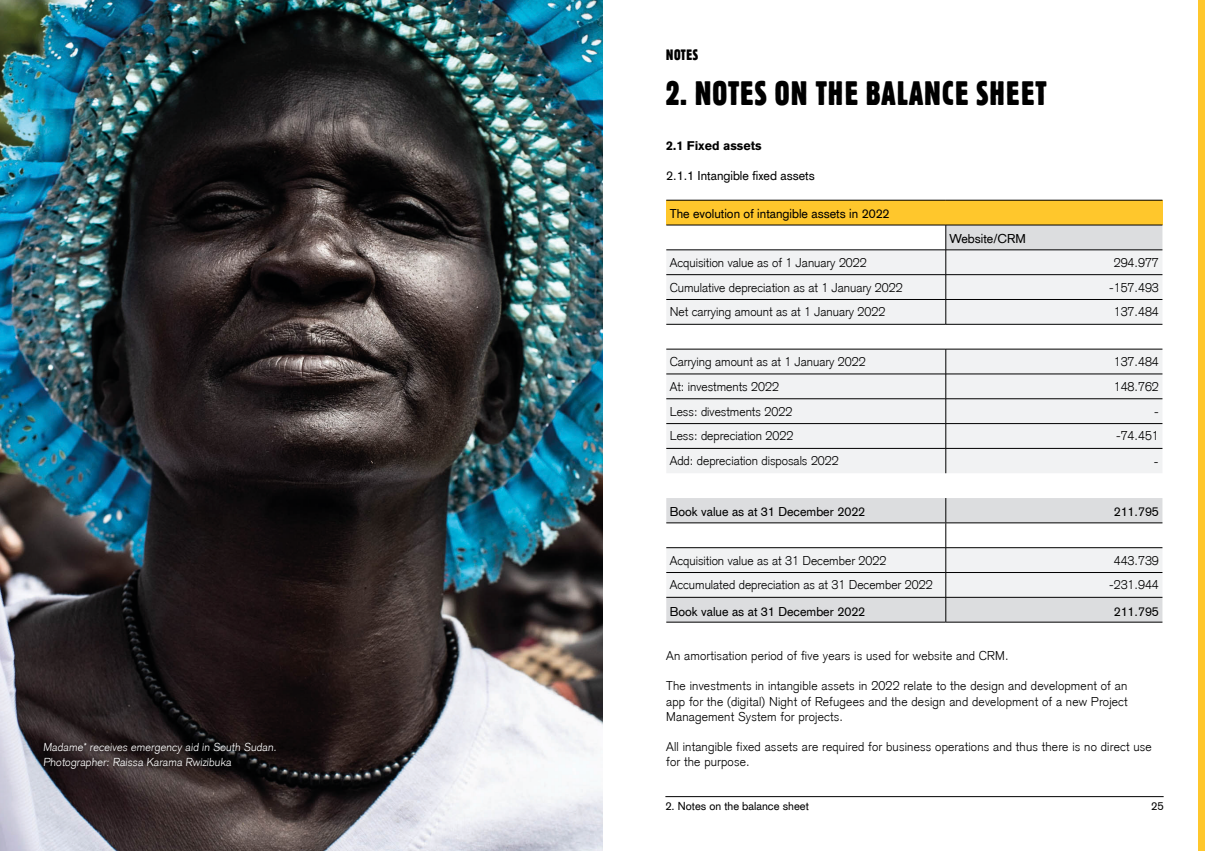
<style>
.page{position:relative;width:1205px;height:851px;background:#fff}
.page>*{position:absolute;margin:0;border:0;box-sizing:border-box;transform-origin:0 0}
.t1{font:33.75px "Block BE Extra Cn";letter-spacing:.04em;color:#000}
.t2{font:15px "Block BE Extra Cn";letter-spacing:.04em;color:#000}
.t3{font:15px "Minion Pro";color:#000}
.t4{font:300 12.5px/15px "Akzidenz Grotesk";color:#000;text-align:justify}
.t5{font:12.5px "Akzidenz Grotesk CE";color:#000}
.t6{font:700 12.5px "Akzidenz Grotesk BE";color:#000}
.t7{font:300 11.25px/15px "Akzidenz Grotesk";color:#fff}
.t8{font:11.25px "Akzidenz Grotesk CE";color:#000}
</style>
<div class="page">
<hr style="left:665px;top:796px;width:498px;height:1px;background:#000">
<div style="left:1198px;top:0;width:7px;height:850px;background:#ffc72c"></div>
<div style="left:666px;top:200px;width:496px;height:25px;background:#ffc72c"></div>
<svg style="left:666px;top:226px;width:496px;height:395px;fill:#dcdddf"></svg>
<svg style="left:666px;top:250px;width:496px;height:347px;fill:#f1f2f3"></svg>
<hr style="left:666px;top:200px;width:280px;height:1px;background:#000">
<hr style="left:946px;top:200px;width:216px;height:1px;background:#000">
<hr style="left:666px;top:225px;width:280px;height:1px;background:#000">
<hr style="left:946px;top:225px;width:216px;height:1px;background:#000">
<hr style="left:666px;top:249px;width:280px;height:1px;background:#000">
<hr style="left:946px;top:249px;width:216px;height:1px;background:#000">
<hr style="left:666px;top:274px;width:280px;height:1px;background:#000">
<hr style="left:946px;top:274px;width:216px;height:1px;background:#000">
<hr style="left:666px;top:299px;width:280px;height:1px;background:#000">
<hr style="left:946px;top:299px;width:216px;height:1px;background:#000">
<svg style="left:945px;top:225px;width:1px;height:99px"></svg>
<hr style="left:666px;top:324px;width:280px;height:1px;background:#000">
<hr style="left:946px;top:324px;width:216px;height:1px;background:#000">
<hr style="left:666px;top:349px;width:280px;height:1px;background:#000">
<hr style="left:946px;top:349px;width:216px;height:1px;background:#000">
<hr style="left:666px;top:373px;width:280px;height:1px;background:#000">
<hr style="left:946px;top:373px;width:216px;height:1px;background:#000">
<hr style="left:666px;top:398px;width:280px;height:1px;background:#000">
<hr style="left:946px;top:398px;width:216px;height:1px;background:#000">
<hr style="left:666px;top:423px;width:280px;height:1px;background:#000">
<hr style="left:946px;top:423px;width:216px;height:1px;background:#000">
<hr style="left:666px;top:448px;width:280px;height:1px;background:#000">
<hr style="left:946px;top:448px;width:216px;height:1px;background:#000">
<svg style="left:945px;top:349px;width:1px;height:124px"></svg>
<hr style="left:666px;top:547px;width:280px;height:1px;background:#000">
<hr style="left:946px;top:547px;width:216px;height:1px;background:#000">
<hr style="left:666px;top:572px;width:280px;height:1px;background:#000">
<hr style="left:946px;top:572px;width:216px;height:1px;background:#000">
<hr style="left:666px;top:597px;width:280px;height:1px;background:#000">
<hr style="left:946px;top:597px;width:216px;height:1px;background:#000">
<svg style="left:945px;top:498px;width:1px;height:123px"></svg>
<hr style="left:666px;top:621px;width:280px;height:1px;background:#000">
<hr style="left:946px;top:621px;width:216px;height:1px;background:#000">
<hr style="left:666px;top:522px;width:280px;height:1px;background:#000">
<hr style="left:946px;top:522px;width:216px;height:1px;background:#000">
<img style="left:0;top:0;width:603px;height:850px">
<svg style="left:37px;top:736px;width:244px;height:38px;background:#241d1e"></svg>
<p class="t7" style="left:43px;top:739px;width:237px">Madame* receives emergency aid in South Sudan.<br>Photographer: Raissa Karama Rwizibuka</p>
<p class="t2" style="left:666px;top:46px;width:33px">NOTES</p>
<h1 class="t1" style="left:666px;top:74px;width:382px">2. NOTES ON THE BALANCE SHEET</h1>
<p class="t6" style="left:666px;top:138px;width:97px">2.1 Fixed assets</p>
<p class="t5" style="left:666px;top:167px;width:150px">2.1.1 Intangible fixed assets</p>
<p class="t5" style="left:670px;top:206px;width:221px">The evolution of intangible assets in 2022</p>
<p class="t5" style="left:949px;top:231px;width:78px">Website/CRM</p>
<p class="t4" style="left:670px;top:255px;width:199px">Acquisition value as of 1 January 2022</p>
<p class="t4" style="left:1113px;top:255px;width:47px">294.977</p>
<p class="t4" style="left:670px;top:280px;width:234px">Cumulative depreciation as at 1 January 2022</p>
<p class="t4" style="left:1109px;top:280px;width:51px">-157.493</p>
<p class="t4" style="left:670px;top:304px;width:217px">Net carrying amount as at 1 January 2022</p>
<p class="t4" style="left:1113px;top:304px;width:47px">137.484</p>
<p class="t4" style="left:670px;top:354px;width:197px">Carrying amount as at 1 January 2022</p>
<p class="t4" style="left:1113px;top:354px;width:47px">137.484</p>
<p class="t4" style="left:670px;top:379px;width:111px">At: investments 2022</p>
<p class="t4" style="left:1113px;top:379px;width:47px">148.762</p>
<p class="t4" style="left:670px;top:404px;width:124px">Less: divestments 2022</p>
<p class="t4" style="left:1154px;top:404px;width:6px">-</p>
<p class="t4" style="left:670px;top:428px;width:125px">Less: depreciation 2022</p>
<p class="t4" style="left:1116px;top:428px;width:44px">-74.451</p>
<p class="t4" style="left:670px;top:453px;width:171px">Add: depreciation disposals 2022</p>
<p class="t3" style="left:1153px;top:451px;width:7px">-</p>
<p class="t5" style="left:670px;top:503px;width:197px">Book value as at 31 December 2022</p>
<p class="t5" style="left:1113px;top:503px;width:47px">211.795</p>
<p class="t4" style="left:670px;top:552px;width:218px">Acquisition value as at 31 December 2022</p>
<p class="t4" style="left:1113px;top:552px;width:47px">443.739</p>
<p class="t4" style="left:670px;top:577px;width:264px">Accumulated depreciation as at 31 December 2022</p>
<p class="t4" style="left:1109px;top:577px;width:51px">-231.944</p>
<p class="t5" style="left:670px;top:603px;width:197px">Book value as at 31 December 2022</p>
<p class="t5" style="left:1113px;top:603px;width:47px">211.795</p>
<p class="t4" style="left:666px;top:648px;width:344px">An amortisation period of five years is used for website and CRM.</p>
<p class="t4" style="left:666px;top:678px;width:463px">The investments in intangible assets in 2022 relate to the design and development of an app for the (digital) Night of Refugees and the design and development of a new Project Management System for projects.</p>
<p class="t4" style="left:666px;top:738px;width:487px">All intangible fixed assets are required for business operations and thus there is no direct use for the purpose.</p>
<p class="t8" style="left:665px;top:798px;width:145px">2. Notes on the balance sheet</p>
<p class="t8" style="left:1151px;top:798px;width:14px">25</p>
</div>
